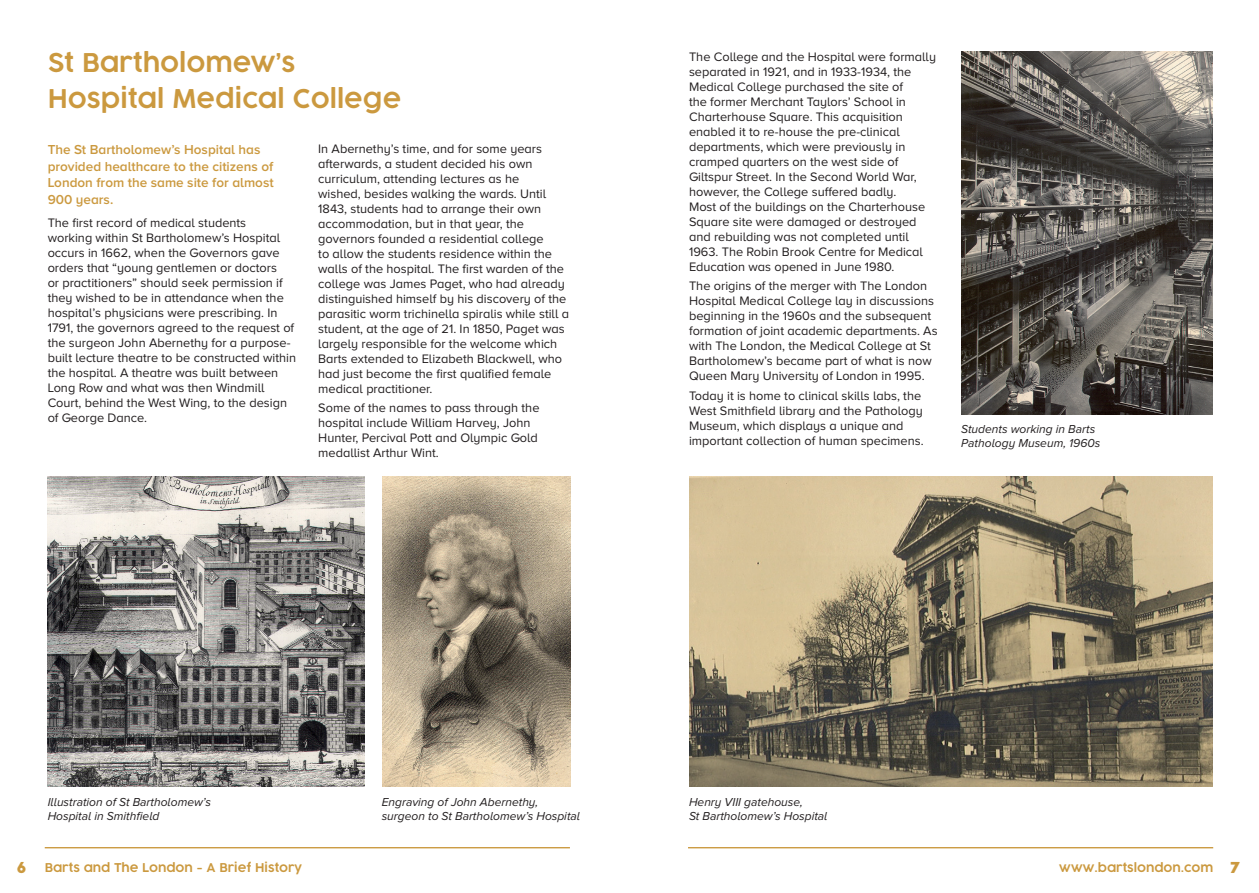
<style>
.page{position:relative;width:1259px;height:893px;background:#fff}
.page>*{position:absolute;margin:0;border:0;box-sizing:border-box;transform-origin:0 0}
.Titles{font:300 25.5px/36px "Cocogoose Pro";color:#cb993f}
.t1{font:14.85px "Cocogoose Pro";color:#cb993f}
.Intro{font:600 13.5px/16.5px "Proxima Nova A";color:#cb993f}
.Body{font:12.75px/15px "Proxima Nova A";color:#231f20}
.t2{font:italic 12px/13.5px "Proxima Nova A";color:#231f20}
.t3{font:300 12px "Cocogoose Pro";color:#cb993f}
.s1{font-weight:400;font-size:14.85px}
</style>
<div class="page">
<hr style="left:45px;top:847px;width:525px;height:1px;background:#cb993f">
<hr style="left:688px;top:847px;width:525px;height:1px;background:#cb993f">
<img style="left:48px;top:476px;width:317px;height:310px">
<img style="left:383px;top:476px;width:188px;height:310px">
<img style="left:689px;top:476px;width:523px;height:310px">
<img style="left:961px;top:51px;width:251px;height:364px">
<p class="Titles" style="left:48px;top:45px;width:355px">St Bartholomew’s<br>Hospital Medical College</p>
<p class="Intro" style="left:48px;top:141px;width:228px">The St Bartholomew’s Hospital has provided healthcare to the citizens of<br>London from the same site for almost<br>900 years.</p>
<p class="Body" style="left:48px;top:215px;width:250px">The first record of medical students<br>working within St Bartholomew’s Hospital occurs in 1662, when the Governors gave orders that “young gentlemen or doctors<br>or practitioners” should seek permission if they wished to be in attendance when the hospital’s physicians were prescribing. In 1791, the governors agreed to the request of the surgeon John Abernethy for a purpose&shy;built lecture theatre to be constructed within the hospital. A theatre was built between Long Row and what was then Windmill Court, behind the West Wing, to the design of George Dance.</p>
<p class="Body" style="left:318px;top:141px;width:252px">In Abernethy’s time, and for some years afterwards, a student decided his own curriculum, attending lectures as he<br>wished, besides walking the wards. Until 1843, students had to arrange their own accommodation, but in that year, the governors founded a residential college<br>to allow the students residence within the walls of the hospital. The first warden of the college was James Paget, who had already distinguished himself by his discovery of the parasitic worm trichinella spiralis while still a student, at the age of 21. In 1850, Paget was largely responsible for the welcome which Barts extended to Elizabeth Blackwell, who had just become the first qualified female medical practitioner.</p>
<p class="Body" style="left:318px;top:400px;width:223px">Some of the names to pass through the hospital include William Harvey, John Hunter, Percival Pott and Olympic Gold medallist Arthur Wint.</p>
<p class="Body" style="left:689px;top:49px;width:248px">The College and the Hospital were formally separated in 1921, and in 1933-1934, the Medical College purchased the site of<br>the former Merchant Taylors’ School in Charterhouse Square. This acquisition enabled it to re-house the pre-clinical departments, which were previously in cramped quarters on the west side of Giltspur Street. In the Second World War, however, the College suffered badly.<br>Most of the buildings on the Charterhouse Square site were damaged or destroyed and rebuilding was not completed until 1963. The Robin Brook Centre for Medical Education was opened in June 1980.</p>
<p class="Body" style="left:689px;top:278px;width:250px">The origins of the merger with The London Hospital Medical College lay in discussions beginning in the 1960s and the subsequent formation of joint academic departments. As with The London, the Medical College at St Bartholomew’s became part of what is now Queen Mary University of London in 1995.</p>
<p class="Body" style="left:689px;top:388px;width:236px">Today it is home to clinical skills labs, the West Smithfield library and the Pathology Museum, which displays a unique and important collection of human specimens.</p>
<p class="t2" style="left:961px;top:422px;width:141px">Students working in Barts<br>Pathology Museum, 1960s</p>
<p class="t2" style="left:48px;top:795px;width:165px">Illustration of St Bartholomew’s<br>Hospital in Smithfield</p>
<p class="t2" style="left:382px;top:795px;width:200px">Engraving of John Abernethy, surgeon to St Bartholomew’s Hospital</p>
<p class="t2" style="left:689px;top:795px;width:140px">Henry VIII gatehouse,<br>St Bartholomew’s Hospital</p>
<p class="t1" style="left:17px;top:858px;width:11px">6</p>
<p class="t3" style="left:45px;top:860px;width:259px">Barts and The London - A Brief History</p>
<p class="t3" style="left:1059px;top:860px;width:182px">www.bartslondon.com <span class="s1">7</span></p>
</div>
